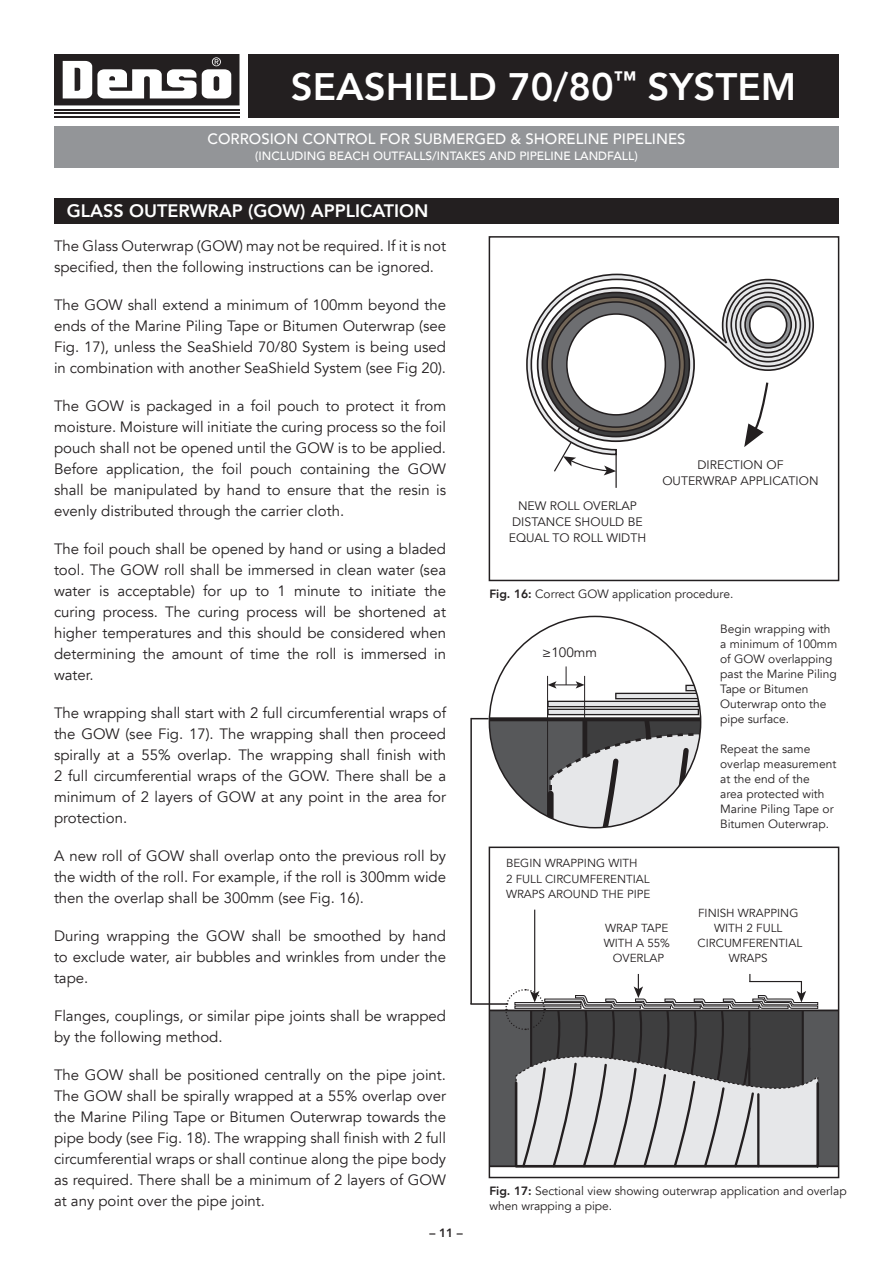
<style>
.page{position:relative;width:893px;height:1263px;background:#fff}
.page>*{position:absolute;margin:0;border:0;box-sizing:border-box;transform-origin:0 0}
.t1{font:800 38.25px "Avenir";color:#fff}
.t2{font:800 18px "Avenir";color:#fff}
.t3{font:15px/21px "Avenir";color:#231f20;text-align:justify}
.t4{font:500 15px "Avenir";color:#fff}
.t5{font:13.5px "Avenir";color:#231f20}
.t6{font:12.3px/15.9px "Avenir";color:#231f20;text-align:center}
.t7{font:12px/15px "Avenir";color:#231f20}
.t8{font:500 12px "Avenir";color:#fff}
.t9{font:800 12px "Avenir";color:#231f20}
.t10{font:11.7px/15.1px "Avenir";color:#231f20;text-align:center}
.s1{font-weight:800}
</style>
<div class="page">
<hr style="left:54px;top:109px;width:186px;height:2px;background:#231f20">
<hr style="left:54px;top:113px;width:185px;height:1px;background:#231f20">
<hr style="left:54px;top:116px;width:186px;height:2px;background:#231f20">
<svg style="left:54px;top:54px;width:185px;height:51px"></svg>
<div style="left:248px;top:54px;width:591px;height:64px;background:#231f20"></div>
<div style="left:54px;top:126px;width:785px;height:41px;background:#939598"></div>
<hr style="left:615px;top:454px;width:2px;height:34px;background:#231f20">
<svg style="left:526px;top:273px;width:288px;height:202px"></svg>
<div style="left:489px;top:236px;width:350px;height:345px;border:2px solid #231f20"></div>
<div style="left:489px;top:1010px;width:350px;height:156px;background:#57585a"></div>
<hr style="left:489px;top:1009px;width:350px;height:2px;background:#231f20">
<hr style="left:489px;top:1165px;width:350px;height:2px;background:#231f20">
<hr style="left:534px;top:910px;width:1px;height:84px;background:#231f20">
<div style="left:489px;top:846px;width:350px;height:332px;border:2px solid #231f20"></div>
<svg style="left:489px;top:721px;width:54px;height:94px;fill:#57585a"></svg>
<svg style="left:492px;top:717px;width:51px;height:4px"></svg>
<svg style="left:543px;top:640px;width:158px;height:188px"></svg>
<svg style="left:504px;top:974px;width:316px;height:194px"></svg>
<svg style="left:472px;top:718px;width:17px;height:1px"></svg>
<hr style="left:470px;top:718px;width:2px;height:286px;background:#231f20">
<hr style="left:470px;top:1003px;width:38px;height:2px;background:#231f20">
<div style="left:54px;top:198px;width:785px;height:25px;background:#231f20"></div>
<h1 class="t1" style="left:291px;top:64px;width:507px">SEASHIELD 70/80<sup>™</sup> SYSTEM</h1>
<p class="t4" style="left:207px;top:133px;width:479px">CORROSION CONTROL FOR SUBMERGED &amp; SHORELINE PIPELINES</p>
<p class="t8" style="left:255px;top:151px;width:384px">(INCLUDING BEACH OUTFALLS/INTAKES AND PIPELINE LANDFALL)</p>
<p class="t2" style="left:67px;top:204px;width:363px">GLASS OUTERWRAP (GOW) APPLICATION</p>
<p class="t3" style="left:54px;top:237px;width:394px">The Glass Outerwrap (GOW) may not be required. If it is not specified, then the following instructions can be ignored.</p>
<p class="t3" style="left:54px;top:296px;width:394px">The GOW shall extend a minimum of 100mm beyond the ends of the Marine Piling Tape or Bitumen Outerwrap (see Fig. 17), unless the SeaShield 70/80 System is being used in combination with another SeaShield System (see Fig 20).</p>
<p class="t3" style="left:54px;top:397px;width:394px">The GOW is packaged in a foil pouch to protect it from moisture. Moisture will initiate the curing process so the foil pouch shall not be opened until the GOW is to be applied.<br>Before application, the foil pouch containing the GOW shall be manipulated by hand to ensure that the resin is evenly distributed through the carrier cloth.</p>
<p class="t3" style="left:54px;top:540px;width:394px">The foil pouch shall be opened by hand or using a bladed tool. The GOW roll shall be immersed in clean water (sea water is acceptable) for up to 1 minute to initiate the curing process. The curing process will be shortened at higher temperatures and this should be considered when determining the amount of time the roll is immersed in water.</p>
<p class="t3" style="left:54px;top:704px;width:394px">The wrapping shall start with 2 full circumferential wraps of the GOW (see Fig. 17). The wrapping shall then proceed spirally at a 55% overlap. The wrapping shall finish with 2 full circumferential wraps of the GOW. There shall be a minimum of 2 layers of GOW at any point in the area for protection.</p>
<p class="t3" style="left:54px;top:847px;width:394px">A new roll of GOW shall overlap onto the previous roll by the width of the roll. For example, if the roll is 300mm wide then the overlap shall be 300mm (see Fig. 16).</p>
<p class="t3" style="left:54px;top:927px;width:394px">During wrapping the GOW shall be smoothed by hand to exclude water, air bubbles and wrinkles from under the tape.</p>
<p class="t3" style="left:54px;top:1007px;width:394px">Flanges, couplings, or similar pipe joints shall be wrapped by the following method.</p>
<p class="t3" style="left:54px;top:1066px;width:394px">The GOW shall be positioned centrally on the pipe joint.<br>The GOW shall be spirally wrapped at a 55% overlap over the Marine Piling Tape or Bitumen Outerwrap towards the pipe body (see Fig. 18). The wrapping shall finish with 2 full circumferential wraps or shall continue along the pipe body as required. There shall be a minimum of 2 layers of GOW at any point over the pipe joint.</p>
<p class="t9" style="left:429px;top:1228px;width:35px">– 11 –</p>
<p class="t6" style="left:509px;top:497px;width:139px">NEW ROLL OVERLAP<br>DISTANCE SHOULD BE<br>EQUAL TO ROLL WIDTH</p>
<p class="t6" style="left:662px;top:457px;width:158px">DIRECTION OF<br>OUTERWRAP APPLICATION</p>
<p class="t7" style="left:489px;top:587px;width:245px"><span class="s1">Fig. 16:</span> Correct GOW application procedure.</p>
<p class="t7" style="left:720px;top:623px;width:119px">Begin wrapping with a minimum of 100mm of GOW overlapping past the Marine Piling<br>Tape or Bitumen<br>Outerwrap onto the pipe surface.</p>
<p class="t7" style="left:720px;top:743px;width:118px">Repeat the same overlap measurement at the end of the<br>area protected with<br>Marine Piling Tape or<br>Bitumen Outerwrap.</p>
<p class="t5" style="left:542px;top:645px;width:56px">≥100mm</p>
<p class="t10" style="left:506px;top:856px;width:146px;text-align:left">BEGIN WRAPPING WITH<br>2 FULL CIRCUMFERENTIAL<br>WRAPS AROUND THE PIPE</p>
<p class="t10" style="left:604px;top:920px;width:68px">WRAP TAPE<br>WITH A 55%<br>OVERLAP</p>
<p class="t10" style="left:698px;top:905px;width:106px">FINISH WRAPPING<br>WITH 2 FULL<br>CIRCUMFERENTIAL<br>WRAPS</p>
<p class="t7" style="left:489px;top:1184px;width:359px"><span class="s1">Fig. 17:</span> Sectional view showing outerwrap application and overlap when wrapping a pipe.</p>
</div>
